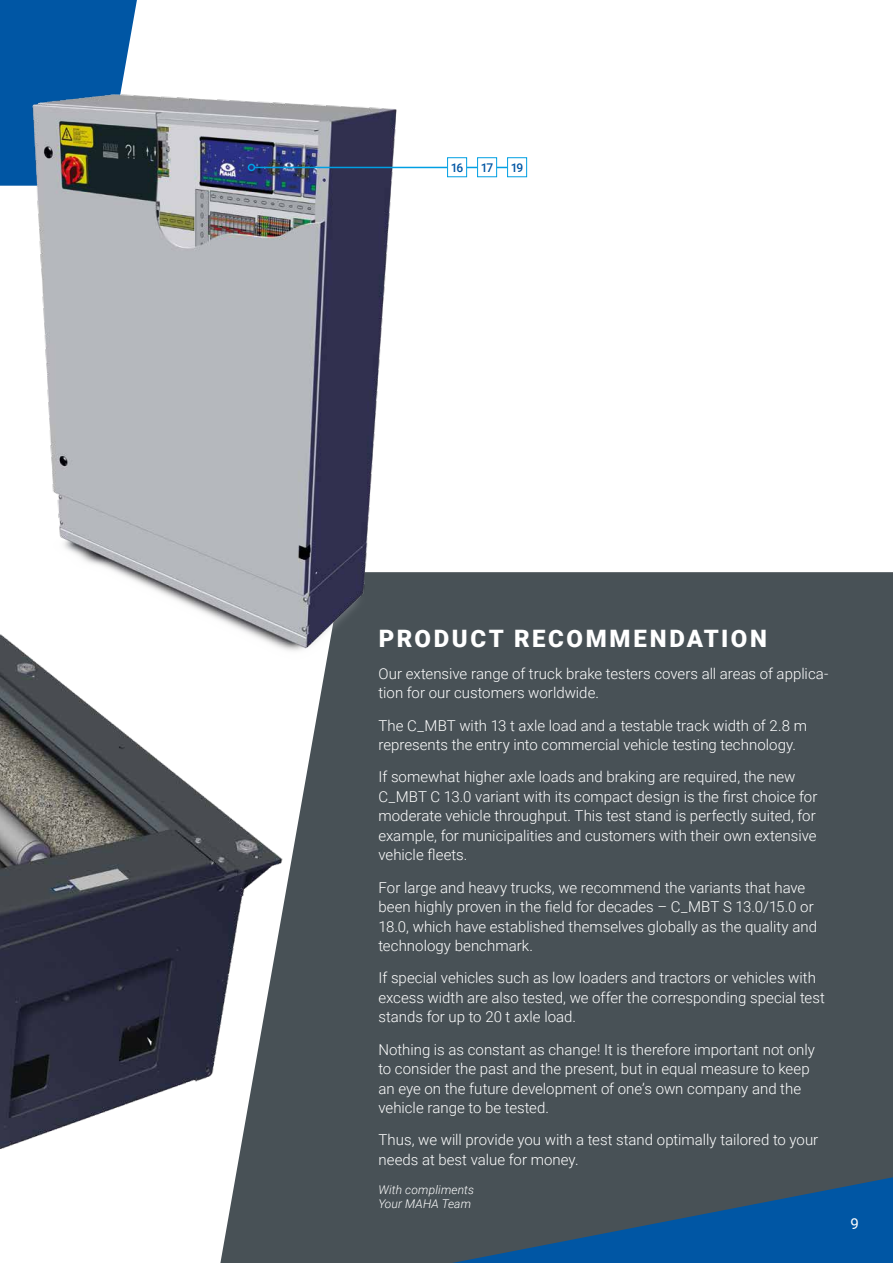
<style>
.page{position:relative;width:893px;height:1263px;background:#fff}
.page>*{position:absolute;margin:0;border:0;box-sizing:border-box;transform-origin:0 0}
.t1{font:900 24px "Roboto";letter-spacing:.105em;color:#fff}
.t2{font:300 15px/19.5px "Roboto";color:#fff}
.t3{font:15px "Roboto";color:#fff}
.t4{font:italic 300 12px/14.4px "Roboto";letter-spacing:.015em;color:#fff}
.t5{font:500 12px "Roboto";color:#0056a4}
</style>
<div class="page">
<div style="left:220px;top:572px;width:673px;height:691px;background:#485156"></div>
<svg style="left:366px;top:1174px;width:527px;height:89px;background:#2a5375"></svg>
<div style="left:0;top:0;width:137px;height:57px;background:#0056a4"></div>
<img style="left:0;top:572px;width:453px;height:606px">
<img style="left:0;top:57px;width:425px;height:627px">
<hr style="left:254px;top:167px;width:262px;height:1px;background:#009fe3">
<div style="left:248px;top:164px;width:7px;height:7px;border:2px solid #009fe3;border-radius:50%"></div>
<div style="left:478px;top:158px;width:19px;height:19px;background:#fff"></div>
<div style="left:477px;top:157px;width:20px;height:20px;border:1px solid #009fe3"></div>
<div style="left:448px;top:158px;width:19px;height:19px;background:#fff"></div>
<div style="left:447px;top:157px;width:20px;height:20px;border:1px solid #009fe3"></div>
<div style="left:508px;top:158px;width:19px;height:19px;background:#fff"></div>
<div style="left:507px;top:157px;width:20px;height:20px;border:1px solid #009fe3"></div>
<p class="t5" style="left:451px;top:159px;width:14px">16</p>
<p class="t5" style="left:481px;top:159px;width:14px">17</p>
<p class="t5" style="left:511px;top:159px;width:14px">19</p>
<h1 class="t1" style="left:379px;top:621px;width:390px">PRODUCT RECOMMENDATION</h1>
<p class="t2" style="left:378px;top:663px;width:452px">Our extensive range of truck brake testers covers all areas of applica&shy;tion for our customers worldwide.</p>
<p class="t2" style="left:378px;top:715px;width:430px">The C_MBT with 13 t axle load and a testable track width of 2.8 m represents the entry into commercial vehicle testing technology.</p>
<p class="t2" style="left:378px;top:767px;width:440px">If somewhat higher axle loads and braking are required, the new C_MBT C 13.0 variant with its compact design is the first choice for moderate vehicle throughput. This test stand is perfectly suited, for example, for municipalities and customers with their own extensive vehicle fleets.</p>
<p class="t2" style="left:378px;top:877px;width:440px">For large and heavy trucks, we recommend the variants that have been highly proven in the field for decades – C_MBT S 13.0/15.0 or 18.0, which have established themselves globally as the quality and technology benchmark.</p>
<p class="t2" style="left:378px;top:968px;width:448px">If special vehicles such as low loaders and tractors or vehicles with excess width are also tested, we offer the corresponding special test stands for up to 20 t axle load.</p>
<p class="t2" style="left:378px;top:1039px;width:438px">Nothing is as constant as change! It is therefore important not only to consider the past and the present, but in equal measure to keep an eye on the future development of one’s own company and the vehicle range to be tested.</p>
<p class="t2" style="left:378px;top:1130px;width:441px">Thus, we will provide you with a test stand optimally tailored to your needs at best value for money.</p>
<p class="t4" style="left:378px;top:1182px;width:97px">With compliments<br>Your MAHA Team</p>
<p class="t3" style="left:850px;top:1213px;width:10px">9</p>
</div>
